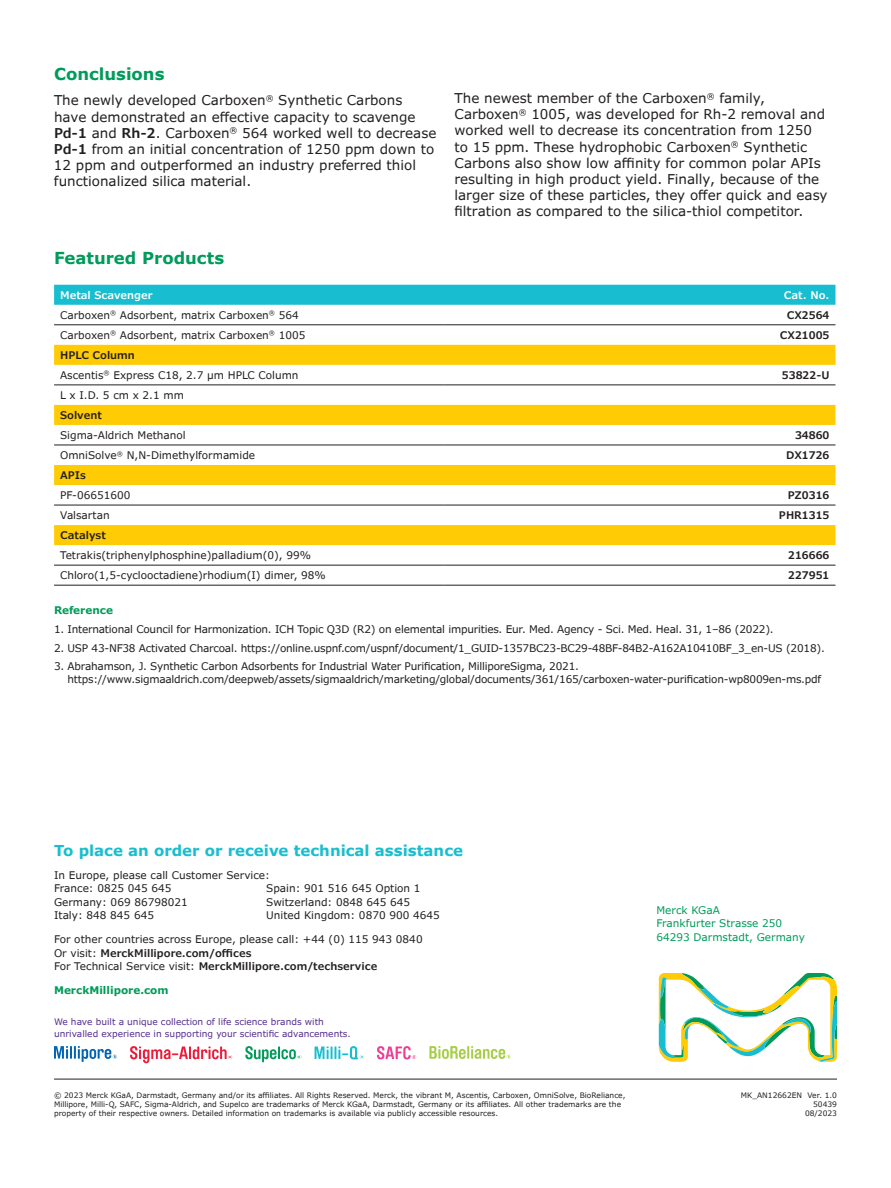
<style>
.page{position:relative;width:891px;height:1188px;background:#fff}
.page>*{position:absolute;margin:0;border:0;box-sizing:border-box;transform-origin:0 0}
.t1{font:700 16.5px "Verdana Pro";color:#009b5a}
.t2{font:700 15px "Verdana Pro";color:#18becf}
.t3{font:13.5px/16.2px "Verdana Pro";color:#231f20}
.t4{font:10.5px/13.5px "Verdana Pro";letter-spacing:-.01em;color:#231f20}
.t5{font:600 10.5px "Verdana Pro";color:#231f20}
.t6{font:10.5px/13.5px "Verdana Pro";color:#009b5a}
.t7{font:700 10.5px "Verdana Pro";color:#009b5a}
.t8{font:600 10.5px "Verdana Pro";color:#fff}
.t9{font:9px/12px "Verdana Pro";color:#532e91}
.t10{font:7.5px/9px "Verdana Pro";color:#231f20;text-align:right}
.s1{font-weight:600}
</style>
<div class="page">
<svg style="left:659px;top:973px;width:178px;height:89px"></svg>
<hr style="left:54px;top:1079px;width:783px;height:1px;background:#231f20">
<svg style="left:377px;top:1046px;width:39px;height:13px"></svg>
<svg style="left:130px;top:1046px;width:102px;height:17px"></svg>
<svg style="left:315px;top:1046px;width:49px;height:13px"></svg>
<svg style="left:245px;top:1046px;width:56px;height:16px"></svg>
<svg style="left:54px;top:1046px;width:63px;height:16px"></svg>
<svg style="left:429px;top:1046px;width:82px;height:13px"></svg>
<div style="left:54px;top:285px;width:782px;height:20px;background:#18becf"></div>
<svg style="left:54px;top:345px;width:782px;height:200px"></svg>
<hr style="left:54px;top:324px;width:391px;height:1px;background:#231f20">
<hr style="left:445px;top:324px;width:391px;height:1px;background:#231f20">
<hr style="left:54px;top:385px;width:391px;height:1px;background:#231f20">
<hr style="left:445px;top:385px;width:391px;height:1px;background:#231f20">
<hr style="left:54px;top:445px;width:391px;height:1px;background:#231f20">
<hr style="left:445px;top:445px;width:391px;height:1px;background:#231f20">
<hr style="left:54px;top:505px;width:391px;height:1px;background:#231f20">
<hr style="left:445px;top:505px;width:391px;height:1px;background:#231f20">
<hr style="left:54px;top:565px;width:391px;height:1px;background:#231f20">
<hr style="left:445px;top:565px;width:391px;height:1px;background:#231f20">
<hr style="left:54px;top:585px;width:391px;height:1px;background:#231f20">
<hr style="left:445px;top:585px;width:391px;height:1px;background:#231f20">
<h1 class="t1" style="left:54px;top:63px;width:112px">Conclusions</h1>
<p class="t3" style="left:54px;top:93px;width:384px">The newly developed Carboxen<sup>®</sup> Synthetic Carbons have demonstrated an effective capacity to scavenge <span class="s1">Pd-1</span> and <span class="s1">Rh-2</span>. Carboxen<sup>®</sup> 564 worked well to decrease <span class="s1">Pd-1</span> from an initial concentration of 1250 ppm down to 12 ppm and outperformed an industry preferred thiol functionalized silica material.</p>
<p class="t3" style="left:454px;top:90px;width:375px">The newest member of the Carboxen<sup>®</sup> family, Carboxen<sup>®</sup> 1005, was developed for Rh-2 removal and worked well to decrease its concentration from 1250 to 15 ppm. These hydrophobic Carboxen<sup>®</sup> Synthetic Carbons also show low affinity for common polar APIs resulting in high product yield. Finally, because of the larger size of these particles, they offer quick and easy filtration as compared to the silica-thiol competitor.</p>
<h1 class="t1" style="left:54px;top:247px;width:172px">Featured Products</h1>
<p class="t8" style="left:60px;top:288px;width:94px">Metal Scavenger</p>
<p class="t8" style="left:784px;top:288px;width:47px">Cat. No.</p>
<p class="t4" style="left:60px;top:308px;width:240px">Carboxen<sup>®</sup> Adsorbent, matrix Carboxen<sup>®</sup> 564</p>
<p class="t5" style="left:787px;top:308px;width:44px">CX2564</p>
<p class="t4" style="left:60px;top:328px;width:247px">Carboxen<sup>®</sup> Adsorbent, matrix Carboxen<sup>®</sup> 1005</p>
<p class="t5" style="left:780px;top:328px;width:51px">CX21005</p>
<p class="t4" style="left:60px;top:345px;width:240px;line-height:20px"><span class="s1">HPLC Column<br></span>Ascentis<sup>®</sup> Express C18, 2.7 µm HPLC Column</p>
<p class="t5" style="left:782px;top:368px;width:49px">53822-U</p>
<p class="t4" style="left:60px;top:389px;width:125px">L x I.D. 5 cm x 2.1 mm</p>
<p class="t5" style="left:60px;top:408px;width:43px">Solvent</p>
<p class="t4" style="left:60px;top:429px;width:127px">Sigma-Aldrich Methanol</p>
<p class="t5" style="left:795px;top:428px;width:36px">34860</p>
<p class="t4" style="left:60px;top:449px;width:197px">OmniSolve<sup>®</sup> N,N-Dimethylformamide</p>
<p class="t5" style="left:786px;top:448px;width:45px">DX1726</p>
<p class="t5" style="left:60px;top:468px;width:27px">APIs</p>
<p class="t4" style="left:60px;top:489px;width:72px">PF-06651600</p>
<p class="t5" style="left:788px;top:488px;width:43px">PZ0316</p>
<p class="t4" style="left:60px;top:509px;width:51px">Valsartan</p>
<p class="t5" style="left:779px;top:508px;width:52px">PHR1315</p>
<p class="t5" style="left:60px;top:529px;width:47px">Catalyst</p>
<p class="t4" style="left:60px;top:549px;width:253px">Tetrakis(triphenylphosphine)palladium(0), 99%</p>
<p class="t5" style="left:788px;top:549px;width:43px">216666</p>
<p class="t4" style="left:60px;top:569px;width:267px">Chloro(1,5-cyclooctadiene)rhodium(I) dimer, 98%</p>
<p class="t5" style="left:788px;top:569px;width:43px">227951</p>
<p class="t7" style="left:54px;top:604px;width:61px">Reference</p>
<p class="t4" style="left:54px;top:623px;width:721px">1. International Council for Harmonization. ICH Topic Q3D (R2) on elemental impurities. Eur. Med. Agency - Sci. Med. Heal. 31, 1–86 (2022).</p>
<p class="t4" style="left:54px;top:641px;width:772px">2. USP 43-NF38 Activated Charcoal. https://online.uspnf.com/uspnf/document/1_GUID-1357BC23-BC29-48BF-84B2-A162A10410BF_3_en-US (2018).</p>
<p class="t4" style="left:68px;top:660px;width:755px;line-height:12.6px;text-indent:-14px">3. Abrahamson, J. Synthetic Carbon Adsorbents for Industrial Water Purification, MilliporeSigma, 2021. https://www.sigmaaldrich.com/deepweb/assets/sigmaaldrich/marketing/global/documents/361/165/carboxen-water-purification-wp8009en-ms.pdf</p>
<h2 class="t2" style="left:54px;top:841px;width:411px">To place an order or receive technical assistance</h2>
<p class="t4" style="left:54px;top:868px;width:217px">In Europe, please call Customer Service:<br>France: 0825 045 645<br>Germany: 069 86798021<br>Italy: 848 845 645</p>
<p class="t4" style="left:266px;top:882px;width:175px">Spain: 901 516 645 Option 1<br>Switzerland: 0848 645 645<br>United Kingdom: 0870 900 4645</p>
<p class="t4" style="left:54px;top:933px;width:370px">For other countries across Europe, please call: +44 (0) 115 943 0840<br>Or visit: <span class="s1">MerckMillipore.com/offices<br></span>For Technical Service visit: <span class="s1">MerckMillipore.com/techservice</span></p>
<p class="t7" style="left:54px;top:984px;width:116px">MerckMillipore.com</p>
<p class="t9" style="left:54px;top:1016px;width:298px">We have built a unique collection of life science brands with unrivalled experience in supporting your scientific advancements.</p>
<p class="t10" style="left:54px;top:1091px;width:573px;text-align:left">© 2023 Merck KGaA, Darmstadt, Germany and/or its affiliates. All Rights Reserved. Merck, the vibrant M, Ascentis, Carboxen, OmniSolve, BioReliance,<br>Millipore, Milli-Q, SAFC, Sigma-Aldrich, and Supelco are trademarks of Merck KGaA, Darmstadt, Germany or its affiliates. All other trademarks are the property of their respective owners. Detailed information on trademarks is available via publicly accessible resources.</p>
<p class="t6" style="left:656px;top:903px;width:150px">Merck KGaA<br>Frankfurter Strasse 250<br>64293 Darmstadt, Germany</p>
<p class="t10" style="left:741px;top:1091px;width:98px">MK_AN12662EN Ver. 1.0<br>50439<br>08/2023</p>
</div>
